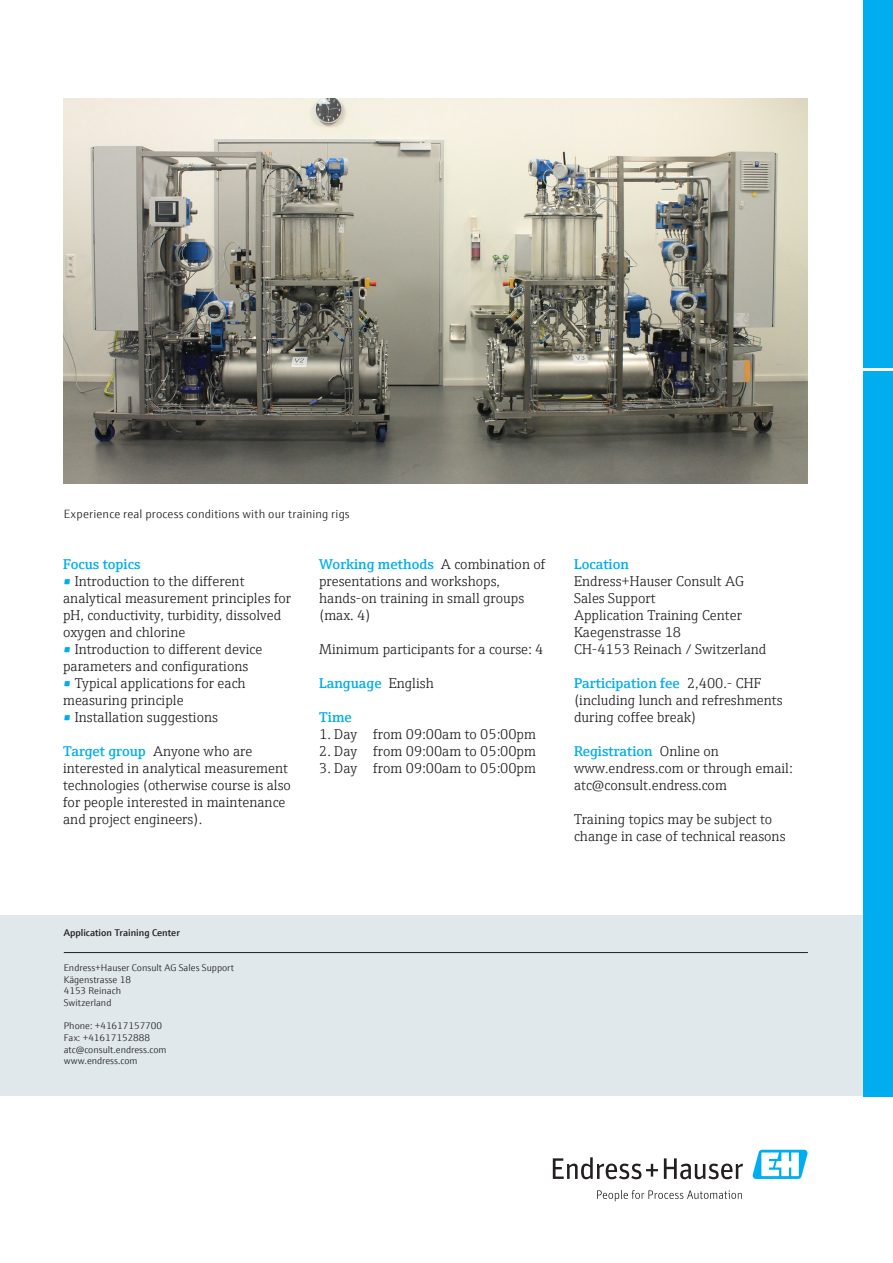
<style>
.page{position:relative;width:893px;height:1263px;background:#fff}
.page>*{position:absolute;margin:0;border:0;box-sizing:border-box;transform-origin:0 0}
.General_Copy_Accent{font:300 14.25px/17px "E+H Serif";color:#231f20}
.General_Copy_Default{font:300 14.25px/17px "E+H Serif";color:#231f20}
.General_Copy_Default-2{font:600 14.25px "E+H Serif";color:#00aeef}
.General_Copy_Accent-2{font:600 14.25px "E+H Serif";color:#00aeef}
.General_Legend{font:300 12px "E+H Sans";letter-spacing:.015em;color:#231f20}
.t1{font:300 9.75px "E+H Sans";color:#231f20}
.t2{font:600 9.75px "E+H Sans";color:#231f20}
.s1{font-weight:600;color:#00aeef}
.s2{font-weight:300;color:#231f20}
</style>
<div class="page">
<div style="left:0;top:915px;width:863px;height:181px;background:#e0e8ec"></div>
<img style="left:64px;top:99px;width:744px;height:385px">
<hr style="left:64px;top:952px;width:744px;height:1px;background:#231f20">
<div style="left:863px;top:0;width:30px;height:1096px;background:#00aeef"></div>
<hr style="left:859px;top:369px;width:34px;height:2px;background:#fff">
<svg style="left:553px;top:1157px;width:105px;height:22px"></svg>
<svg style="left:664px;top:1158px;width:79px;height:21px"></svg>
<svg style="left:597px;top:1190px;width:145px;height:11px"></svg>
<svg style="left:752px;top:1150px;width:56px;height:29px"></svg>
<p class="General_Legend" style="left:64px;top:505px;width:287px">Experience real process conditions with our training rigs</p>
<p class="General_Copy_Accent-2" style="left:63px;top:553px;width:79px">Focus topics</p>
<p class="General_Copy_Accent" style="left:63px;top:571px;width:230px"><span class="s1">•</span> Introduction to the different analytical measurement principles for pH, conductivity, turbidity, dissolved oxygen and chlorine</p>
<p class="General_Copy_Accent" style="left:63px;top:639px;width:201px"><span class="s1">•</span> Introduction to different device parameters and configurations</p>
<p class="General_Copy_Accent" style="left:63px;top:673px;width:184px"><span class="s1">•</span> Typical applications for each measuring principle</p>
<p class="General_Copy_Accent" style="left:63px;top:707px;width:157px"><span class="s1">•</span> Installation suggestions</p>
<p class="General_Copy_Accent" style="left:63px;top:741px;width:191px"><span class="s1">Target group</span> Anyone who are</p>
<p class="General_Copy_Accent" style="left:63px;top:758px;width:229px">interested in analytical measurement technologies (otherwise course is also for people interested in maintenance and project engineers).</p>
<p class="General_Copy_Accent-2" style="left:319px;top:553px;width:228px">Working methods <span class="s2">A combination of</span></p>
<p class="General_Copy_Accent" style="left:319px;top:571px;width:183px">presentations and workshops,</p>
<p class="General_Copy_Accent" style="left:319px;top:588px;width:207px">hands-on training in small groups (max. 4)</p>
<p class="General_Copy_Accent" style="left:319px;top:639px;width:226px">Minimum participants for a course: 4</p>
<p class="General_Copy_Accent-2" style="left:319px;top:672px;width:116px">Language <span class="s2">English</span></p>
<p class="General_Copy_Default-2" style="left:319px;top:706px;width:34px">Time</p>
<p class="General_Copy_Default" style="left:319px;top:724px;width:218px">1. Day from 09:00am to 05:00pm</p>
<p class="General_Copy_Default" style="left:319px;top:741px;width:218px">2. Day from 09:00am to 05:00pm</p>
<p class="General_Copy_Default" style="left:319px;top:758px;width:218px">3. Day from 09:00am to 05:00pm</p>
<p class="General_Copy_Default-2" style="left:574px;top:553px;width:56px">Location</p>
<p class="General_Copy_Default" style="left:574px;top:571px;width:171px">Endress+Hauser Consult AG</p>
<p class="General_Copy_Default" style="left:574px;top:588px;width:83px">Sales Support</p>
<p class="General_Copy_Default" style="left:574px;top:605px;width:169px">Application Training Center</p>
<p class="General_Copy_Default" style="left:574px;top:622px;width:109px">Kaegenstrasse 18</p>
<p class="General_Copy_Default" style="left:574px;top:639px;width:194px">CH-4153 Reinach / Switzerland</p>
<p class="General_Copy_Default-2" style="left:574px;top:672px;width:189px">Participation fee <span class="s2">2,400.- CHF</span></p>
<p class="General_Copy_Default" style="left:574px;top:690px;width:210px">(including lunch and refreshments</p>
<p class="General_Copy_Default" style="left:574px;top:707px;width:124px">during coffee break)</p>
<p class="General_Copy_Default-2" style="left:574px;top:740px;width:146px">Registration <span class="s2">Online on</span></p>
<p class="General_Copy_Default" style="left:574px;top:758px;width:220px">www.endress.com or through email: atc@consult.endress.com</p>
<p class="General_Copy_Default" style="left:574px;top:809px;width:213px">Training topics may be subject to change in case of technical reasons</p>
<p class="t2" style="left:64px;top:925px;width:118px">Application Training Center</p>
<p class="t1" style="left:64px;top:960px;width:172px">Endress+Hauser Consult AG Sales Support</p>
<p class="t1" style="left:64px;top:972px;width:69px">Kägenstrasse 18</p>
<p class="t1" style="left:64px;top:984px;width:59px">4153 Reinach</p>
<p class="t1" style="left:64px;top:995px;width:49px">Switzerland</p>
<p class="t1" style="left:64px;top:1019px;width:100px">Phone: +41617157700</p>
<p class="t1" style="left:64px;top:1030px;width:88px">Fax: +41617152888</p>
<p class="t1" style="left:64px;top:1042px;width:104px">atc@consult.endress.com</p>
<p class="t1" style="left:64px;top:1054px;width:75px">www.endress.com</p>
</div>
